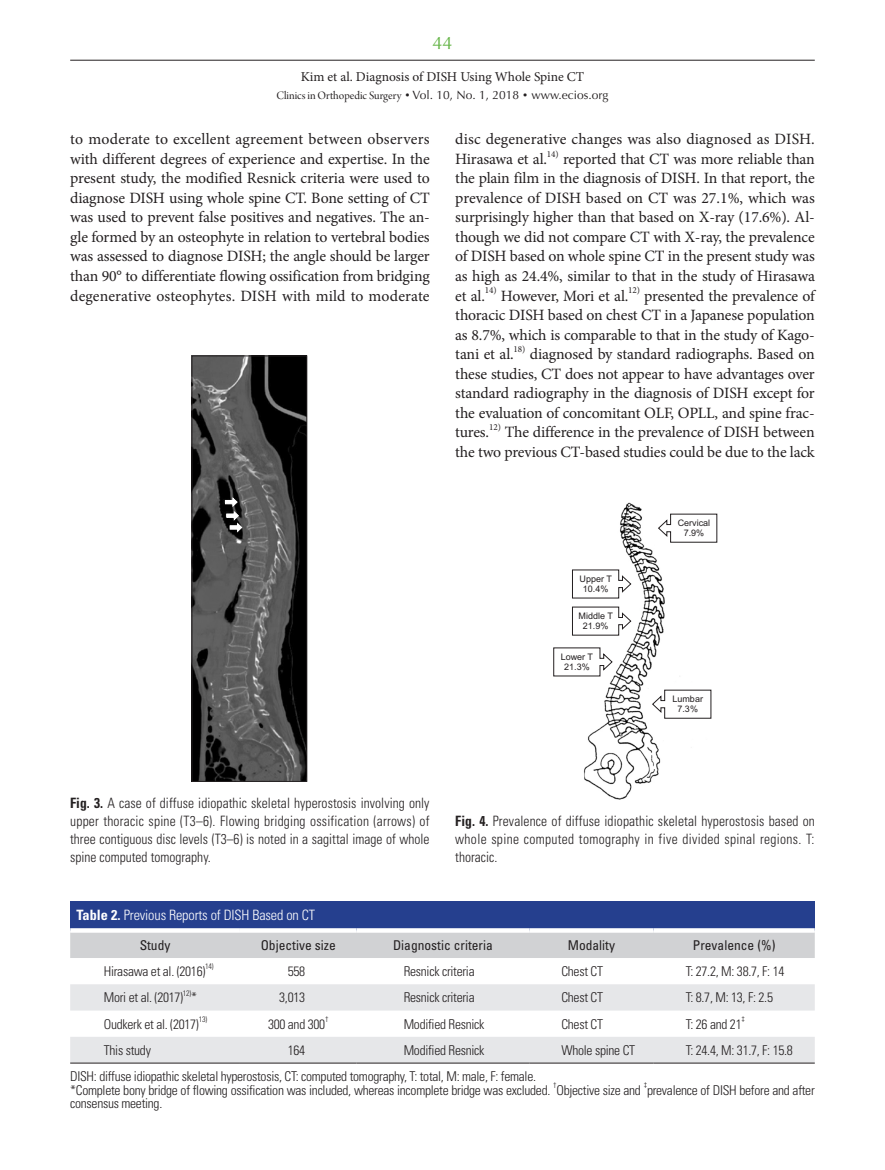
<style>
.page{position:relative;width:885px;height:1170px;background:#fff}
.page>*{position:absolute;margin:0;border:0;box-sizing:border-box;transform-origin:0 0}
.t1{font:18px "Optima LT Std";color:#63b445}
.t2{font:15.75px/19.5px "Minion Pro";letter-spacing:-.01em;color:#231f20;text-align:justify}
.t3{font:300 condensed 14.25px/18px "Univers";color:#231f20;text-align:justify;scale:.95 1}
.t4{font:300 condensed 14.25px "Univers";letter-spacing:-.01em;color:#fff}
.t5{font:300 condensed 13.5px/13.5px "Univers";letter-spacing:-.02em;color:#231f20}
.t6{font:condensed 13.5px "Univers";color:#231f20}
.t7{font:13.5px "Minion Pro";letter-spacing:-.005em;color:#231f20}
.t8{font:12px "Optima LT Std";color:#231f20}
.t9{font:9.15px "Minion Pro";letter-spacing:-.01em;color:#231f20}
.t10{font:9px/10.1px "Arial";color:#231f20;text-align:center}
.t11{font:300 condensed 7.8px "Univers";color:#231f20}
.s1{font-family:"Arno Pro Display"}
.s2{font-size:9px}
.s3{font-weight:700}
</style>
<div class="page">
<hr style="left:70px;top:60px;width:744px;height:1px;background:#231f20">
<img style="left:194px;top:357px;width:111px;height:422px">
<div style="left:192px;top:355px;width:115px;height:426px;border:1px solid #231f20"></div>
<svg style="left:225px;top:497px;width:17px;height:35px"></svg>
<img style="left:555px;top:502px;width:157px;height:298px">
<svg style="left:657px;top:513px;width:60px;height:30px"></svg>
<svg style="left:651px;top:689px;width:60px;height:30px"></svg>
<svg style="left:571px;top:569px;width:61px;height:30px"></svg>
<svg style="left:571px;top:606px;width:61px;height:30px"></svg>
<svg style="left:553px;top:647px;width:60px;height:29px"></svg>
<div style="left:70px;top:901px;width:744px;height:29px;background:#253f8e"></div>
<div style="left:70px;top:932px;width:744px;height:25px;background:#d1d2d4"></div>
<svg style="left:70px;top:984px;width:744px;height:78px;fill:#e6e7e9"></svg>
<svg style="left:70px;top:928px;width:170px;height:3px"></svg>
<svg style="left:240px;top:928px;width:116px;height:2px"></svg>
<svg style="left:356px;top:928px;width:173px;height:4px"></svg>
<svg style="left:529px;top:928px;width:124px;height:3px"></svg>
<svg style="left:653px;top:928px;width:161px;height:4px"></svg>
<hr style="left:70px;top:1062px;width:170px;height:1px;background:#231f20">
<hr style="left:240px;top:1062px;width:116px;height:1px;background:#231f20">
<hr style="left:356px;top:1062px;width:173px;height:1px;background:#231f20">
<hr style="left:529px;top:1062px;width:124px;height:1px;background:#231f20">
<hr style="left:653px;top:1062px;width:161px;height:1px;background:#231f20">
<p class="t1" style="left:432px;top:32px;width:22px">44</p>
<p class="t7" style="left:301px;top:68px;width:285px">Kim et al. Diagnosis of DISH Using Whole Spine CT</p>
<p class="t8" style="left:276px;top:88px;width:333px"><span class="s1">Clinics in Orthopedic Surgery</span> <span class="s2">•</span> Vol. 10, No. 1, 2018 <span class="s2">•</span> www.ecios.org</p>
<p class="t2" style="left:70px;top:130px;width:361px">to moderate to excellent agreement between observers with different degrees of experience and expertise. In the present study, the modified Resnick criteria were used to diagnose DISH using whole spine CT. Bone setting of CT was used to prevent false positives and negatives. The an&shy;gle formed by an osteophyte in relation to vertebral bodies was assessed to diagnose DISH; the angle should be larger than 90° to differentiate flowing ossification from bridging degenerative osteophytes. DISH with mild to moderate</p>
<p class="t2" style="left:455px;top:130px;width:361px">disc degenerative changes was also diagnosed as DISH.<br>Hirasawa et al.</p>
<p class="t9" style="left:547px;top:147px;width:13px">14)</p>
<p class="t2" style="left:455px;top:149px;width:361px;text-indent:108px">reported that CT was more reliable than the plain film in the diagnosis of DISH. In that report, the prevalence of DISH based on CT was 27.1%, which was surprisingly higher than that based on X-ray (17.6%). Al&shy;though we did not compare CT with X-ray, the prevalence of DISH based on whole spine CT in the present study was as high as 24.4%, similar to that in the study of Hirasawa et al.</p>
<p class="t9" style="left:484px;top:284px;width:13px">14)</p>
<p class="t2" style="left:501px;top:286px;width:129px">However, Mori et al.</p>
<p class="t9" style="left:628px;top:284px;width:13px">12)</p>
<p class="t2" style="left:455px;top:286px;width:361px;text-indent:189px">presented the prevalence of thoracic DISH based on chest CT in a Japanese population as 8.7%, which is comparable to that in the study of Kago&shy;tani et al.</p>
<p class="t9" style="left:513px;top:342px;width:13px">18)</p>
<p class="t2" style="left:455px;top:344px;width:361px;text-indent:75px">diagnosed by standard radiographs. Based on these studies, CT does not appear to have advantages over standard radiography in the diagnosis of DISH except for the evaluation of concomitant OLF, OPLL, and spine frac&shy;tures.</p>
<p class="t9" style="left:489px;top:420px;width:13px">12)</p>
<p class="t2" style="left:455px;top:422px;width:361px;text-align:right">The difference in the prevalence of DISH between<br>the two previous CT-based studies could be due to the lack</p>
<p class="t10" style="left:579px;top:574px;width:34px">Upper T<br>10.4%</p>
<p class="t10" style="left:578px;top:611px;width:36px">Middle T<br>21.9%</p>
<p class="t10" style="left:560px;top:651px;width:34px">Lower T<br>21.3%</p>
<p class="t10" style="left:677px;top:518px;width:34px">Cervical<br>7.9%</p>
<p class="t10" style="left:672px;top:694px;width:32px">Lumbar<br>7.3%</p>
<p class="t3" style="left:70px;top:793px;width:380px"><span class="s3">Fig. 3.</span> A case of diffuse idiopathic skeletal hyperostosis involving only upper thoracic spine (T3–6). Flowing bridging ossification (arrows) of three contiguous disc levels (T3–6) is noted in a sagittal image of whole spine computed tomography.</p>
<p class="t3" style="left:455px;top:811px;width:380px"><span class="s3">Fig. 4.</span> Prevalence of diffuse idiopathic skeletal hyperostosis based on whole spine computed tomography in five divided spinal regions. T: thoracic.</p>
<p class="t4" style="left:77px;top:906px;width:240px"><span class="s3">Table 2.</span> Previous Reports of DISH Based on CT</p>
<p class="t6" style="left:140px;top:936px;width:32px">Study</p>
<p class="t6" style="left:261px;top:936px;width:76px">Objective size</p>
<p class="t6" style="left:393px;top:936px;width:101px">Diagnostic criteria</p>
<p class="t6" style="left:567px;top:936px;width:49px">Modality</p>
<p class="t6" style="left:692px;top:936px;width:84px">Prevalence (%)</p>
<p class="t5" style="left:104px;top:964px;width:103px">Hirasawa et al. (2016)</p>
<p class="t11" style="left:205px;top:961px;width:10px">14)</p>
<p class="t5" style="left:287px;top:964px;width:19px">558</p>
<p class="t5" style="left:403px;top:964px;width:72px">Resnick criteria</p>
<p class="t5" style="left:561px;top:964px;width:43px">Chest CT</p>
<p class="t5" style="left:685px;top:964px;width:100px">T: 27.2, M: 38.7, F: 14</p>
<p class="t5" style="left:104px;top:990px;width:81px">Mori et al. (2017)</p>
<p class="t11" style="left:183px;top:988px;width:10px">12)</p>
<p class="t5" style="left:191px;top:990px;width:7px">*</p>
<p class="t5" style="left:279px;top:990px;width:27px">3,013</p>
<p class="t5" style="left:403px;top:990px;width:72px">Resnick criteria</p>
<p class="t5" style="left:561px;top:990px;width:43px">Chest CT</p>
<p class="t5" style="left:685px;top:990px;width:89px">T: 8.7, M: 13, F: 2.5</p>
<p class="t5" style="left:104px;top:1016px;width:97px">Oudkerk et al. (2017)</p>
<p class="t11" style="left:199px;top:1014px;width:10px">13)</p>
<p class="t5" style="left:268px;top:1016px;width:59px">300 and 300</p>
<p class="t11" style="left:325px;top:1014px;width:5px">†</p>
<p class="t5" style="left:403px;top:1016px;width:82px">Modified Resnick</p>
<p class="t5" style="left:561px;top:1016px;width:43px">Chest CT</p>
<p class="t5" style="left:685px;top:1016px;width:57px">T: 26 and 21</p>
<p class="t11" style="left:741px;top:1014px;width:5px">‡</p>
<p class="t5" style="left:104px;top:1043px;width:49px">This study</p>
<p class="t5" style="left:287px;top:1043px;width:19px">164</p>
<p class="t5" style="left:403px;top:1043px;width:82px">Modified Resnick</p>
<p class="t5" style="left:561px;top:1043px;width:75px">Whole spine CT</p>
<p class="t5" style="left:685px;top:1043px;width:109px">T: 24.4, M: 31.7, F: 15.8</p>
<p class="t5" style="left:70px;top:1069px;width:746px">DISH: diffuse idiopathic skeletal hyperostosis, CT: computed tomography, T: total, M: male, F: female.<br>*Complete bony bridge of flowing ossification was included, whereas incomplete bridge was excluded. Objective size and prevalence of DISH before and after</p>
<p class="t11" style="left:553px;top:1080px;width:5px">†</p>
<p class="t11" style="left:643px;top:1080px;width:5px">‡</p>
<p class="t5" style="left:70px;top:1096px;width:94px">consensus meeting.</p>
</div>
